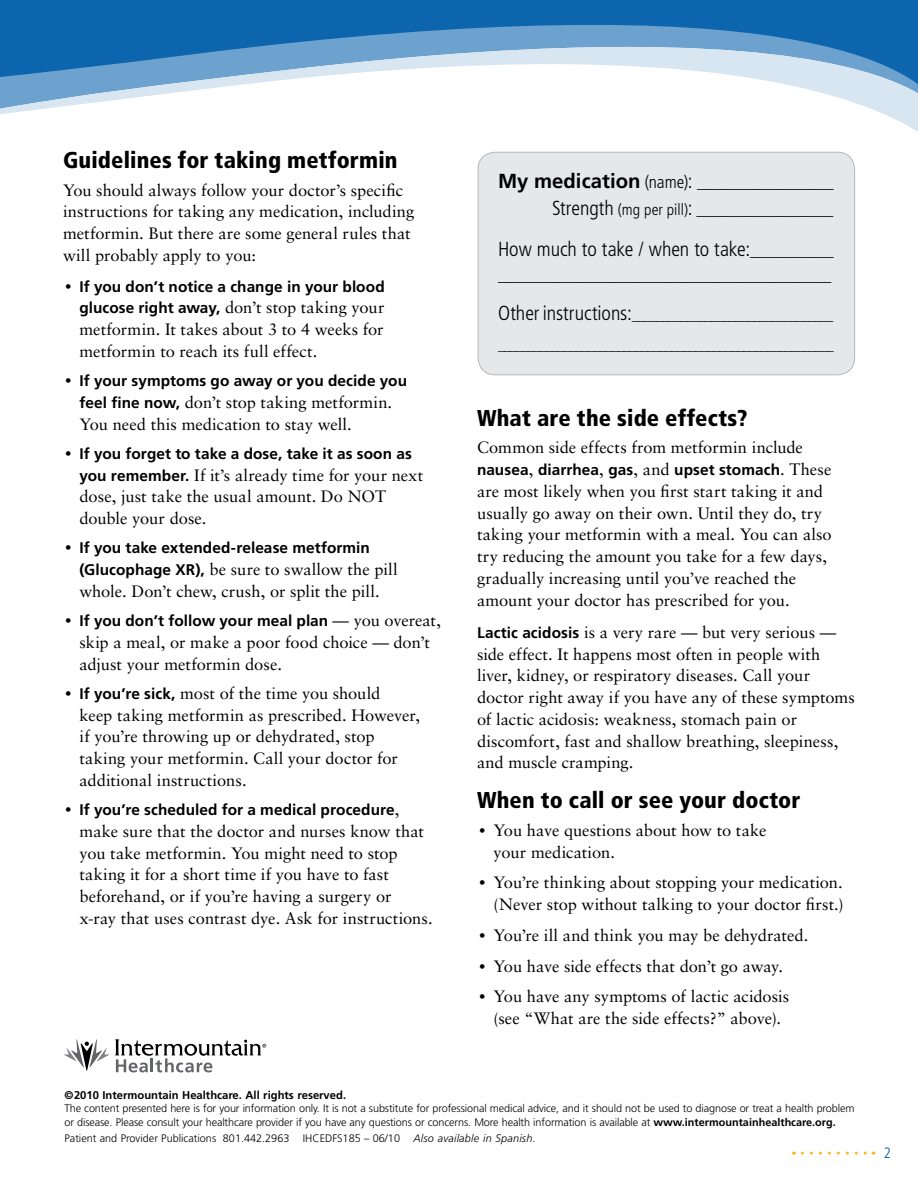
<style>
.page{position:relative;width:918px;height:1188px;background:#fff}
.page>*{position:absolute;margin:0;border:0;box-sizing:border-box;transform-origin:0 0}
.t1{font:900 condensed 22.8px "Frutiger LT Std";letter-spacing:.005em;color:#000}
.t2{font:300 condensed 20.25px "Frutiger LT Std";letter-spacing:-.005em;color:#000}
.t3{font:16.5px/21.8px "Sabon";color:#000}
.t4{font:300 condensed 15.9px/27px "Frutiger LT Std";letter-spacing:.005em;color:#000;text-align:right}
.t5{font:700 15.3px "Frutiger LT Std";letter-spacing:.005em;color:#000}
.t6{font:300 condensed 15px "Frutiger LT Std";color:#005daa}
.t7{font:700 13.8px "Frutiger LT Std";color:#000}
.t8{font:300 condensed 13.5px "Frutiger LT Std";color:#000}
.t9{font:700 11.25px "Frutiger LT Std";color:#000}
.t10{font:300 10.8px/13.5px "Frutiger LT Std";letter-spacing:-.01em;color:#000}
.s1{font-family:"Adobe Garamond Pro";font-weight:400;font-size:16.5px}
.s2{font-family:"Frutiger LT Std";font-weight:700;font-size:15.3px}
.s3{font-family:"Sabon";font-weight:400;font-size:16.5px}
.s4{font-family:"Adobe Garamond Pro"}
.s5{font-weight:700;font-stretch:normal;font-size:20.25px}
.s6{font-size:17.55px}
.s7{font-size:20.25px}
.s8{font-size:15.9px}
.s9{font-weight:300;font-stretch:condensed;font-size:20.25px}
.s10{font-weight:700}
.s11{font-style:italic}
</style>
<div class="page">
<svg style="left:802px;top:1152px;width:72px;height:3px"></svg>
<svg style="left:0;top:0;width:918px;height:132px"></svg>
<svg style="left:64px;top:1039px;width:45px;height:32px"></svg>
<svg style="left:115px;top:1039px;width:151px;height:33px"></svg>
<div style="left:478px;top:152px;width:377px;height:223px;background:#e6e7e8;border-radius:17px"></div>
<div style="left:478px;top:152px;width:377px;height:223px;border:1px solid #b6b8ba;border-radius:17px"></div>
<h1 class="t1" style="left:63px;top:146px;width:336px">Guidelines for taking metformin</h1>
<p class="t3" style="left:63px;top:179px;width:353px">You should always follow your doctor’s specific instructions for taking any medication, including metformin. But there are some general rules that will probably apply to you:</p>
<p class="t5" style="left:65px;top:277px;width:321px"><span class="s1">•</span> If you don’t notice a change in your blood</p>
<p class="t3" style="left:80px;top:297px;width:307px;text-align:justify"><span class="s2">glucose right away,</span> don’t stop taking your metformin. It takes about 3 to 4 weeks for metformin to reach its full effect.</p>
<p class="t5" style="left:65px;top:372px;width:343px"><span class="s1">•</span> If your symptoms go away or you decide you</p>
<p class="t3" style="left:79px;top:391px;width:314px"><span class="s2">feel fine now,</span> don’t stop taking metformin.<br>You need this medication to stay well.</p>
<p class="t5" style="left:65px;top:445px;width:348px"><span class="s1">•</span> If you forget to take a dose, take it as soon as</p>
<p class="t3" style="left:80px;top:464px;width:345px"><span class="s2">you remember.</span> If it’s already time for your next dose, just take the usual amount. Do NOT double your dose.</p>
<p class="t5" style="left:65px;top:539px;width:306px"><span class="s1">•</span> If you take extended-release metformin</p>
<p class="t3" style="left:80px;top:558px;width:320px"><span class="s2">(Glucophage XR),</span> be sure to swallow the pill whole. Don’t chew, crush, or split the pill.</p>
<p class="t5" style="left:65px;top:612px;width:377px"><span class="s1">•</span> If you don’t follow your meal plan <span class="s3">— you overeat,</span></p>
<p class="t3" style="left:80px;top:631px;width:352px">skip a meal, or make a poor food choice — don’t adjust your metformin dose.</p>
<p class="t3" style="left:80px;top:682px;width:342px;text-indent:-14px"><span class="s4">•</span> <span class="s2">If you’re sick,</span> most of the time you should<br>keep taking metformin as prescribed. However, if you’re throwing up or dehydrated, stop taking your metformin. Call your doctor for additional instructions.</p>
<p class="t5" style="left:65px;top:801px;width:336px"><span class="s1">•</span> If you’re scheduled for a medical procedure<span class="s3">,</span></p>
<p class="t3" style="left:80px;top:820px;width:355px">make sure that the doctor and nurses know that you take metformin. You might need to stop taking it for a short time if you have to fast beforehand, or if you’re having a surgery or<br>x-ray that uses contrast dye. Ask for instructions.</p>
<p class="t4" style="left:498px;top:169px;width:337px"><span class="s5">My medication</span> <span class="s6">(name)</span><span class="s7">:</span> __________________<br><span class="s7">Strength</span> (mg per pill)<span class="s7">:</span> __________________</p>
<p class="t2" style="left:498px;top:237px;width:337px">How much to take / when to take:<span class="s8">___________</span></p>
<p class="t4" style="left:498px;top:262px;width:335px">____________________________________________</p>
<p class="t7" style="left:498px;top:308px;width:337px"><span class="s9">Other instructions:</span>_________________________________</p>
<p class="t8" style="left:498px;top:338px;width:337px">________________________________________________________</p>
<h1 class="t1" style="left:477px;top:404px;width:272px">What are the side effects?</h1>
<p class="t3" style="left:477px;top:436px;width:327px">Common side effects from metformin include</p>
<p class="t5" style="left:477px;top:461px;width:356px">nausea<span class="s3">,</span> diarrhea<span class="s3">,</span> gas<span class="s3">, and</span> upset stomach<span class="s3">. These</span></p>
<p class="t3" style="left:477px;top:480px;width:356px">are most likely when you first start taking it and usually go away on their own. Until they do, try taking your metformin with a meal. You can also try reducing the amount you take for a few days, gradually increasing until you’ve reached the amount your doctor has prescribed for you.</p>
<p class="t3" style="left:477px;top:621px;width:379px"><span class="s2">Lactic acidosis</span> is a very rare — but very serious — side effect. It happens most often in people with liver, kidney, or respiratory diseases. Call your doctor right away if you have any of these symptoms of lactic acidosis: weakness, stomach pain or discomfort, fast and shallow breathing, sleepiness, and muscle cramping.</p>
<h1 class="t1" style="left:477px;top:786px;width:325px">When to call or see your doctor</h1>
<p class="t3" style="left:494px;top:819px;width:275px;text-indent:-14px"><span class="s4">•</span> You have questions about how to take your medication.</p>
<p class="t3" style="left:479px;top:872px;width:366px;text-align:right"><span class="s4">•</span> You’re thinking about stopping your medication. (Never stop without talking to your doctor first.)</p>
<p class="t3" style="left:479px;top:924px;width:331px"><span class="s4">•</span> You’re ill and think you may be dehydrated.</p>
<p class="t3" style="left:479px;top:955px;width:305px"><span class="s4">•</span> You have side effects that don’t go away.</p>
<p class="t3" style="left:479px;top:986px;width:311px;text-align:center"><span class="s4">•</span> You have any symptoms of lactic acidosis (see “What are the side effects?” above).</p>
<p class="t9" style="left:64px;top:1088px;width:283px">©2010 Intermountain Healthcare. All rights reserved.</p>
<p class="t10" style="left:64px;top:1102px;width:792px">The content presented here is for your information only. It is not a substitute for professional medical advice, and it should not be used to diagnose or treat a health problem or disease. Please consult your healthcare provider if you have any questions or concerns. More health information is available at <span class="s10">www.intermountainhealthcare.org.</span></p>
<p class="t10" style="left:64px;top:1132px;width:473px">Patient and Provider Publications 801.442.2963 IHCEDFS185 – 06/10 <span class="s11">Also available in Spanish.</span></p>
<p class="t6" style="left:884px;top:1144px;width:9px">2</p>
</div>
